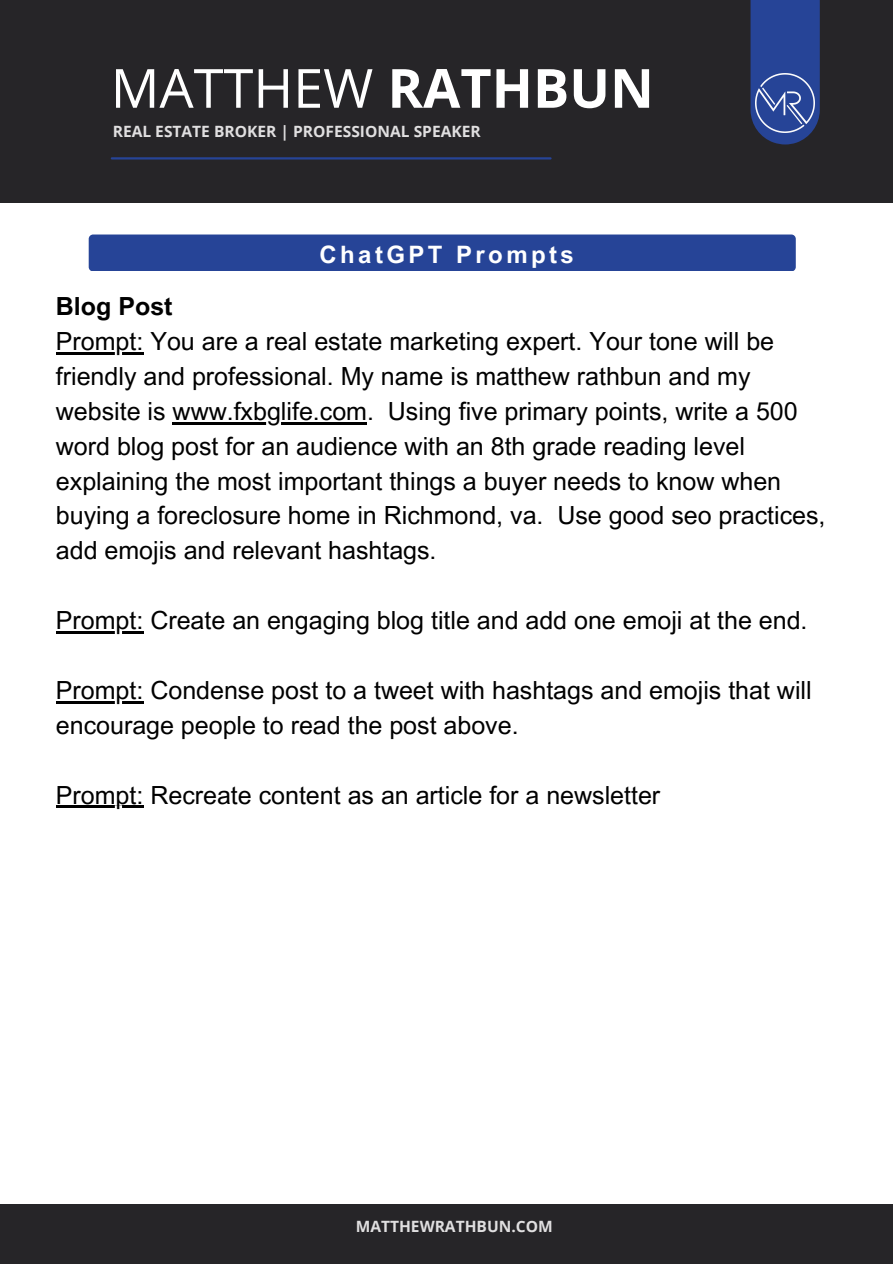
<style>
.page{position:relative;width:893px;height:1264px;background:#fff}
.page>*{position:absolute;margin:0;border:0;box-sizing:border-box;transform-origin:0 0}
.t1{font:54px "Open Sans";color:#fff}
.t2{font:25.05px/34.8px "Arial MT Pro";color:#000}
.t3{font:700 25.05px "Arial MT Pro";color:#000}
.t4{font:700 24px "Arial MT Pro";letter-spacing:.14em;color:#fff}
.t5{font:700 15.6px "Open Sans";color:#e0dfe0}
.s1{font-weight:700}
</style>
<div class="page">
<div style="left:0;top:0;width:892px;height:203px;background:#262528"></div>
<svg style="left:750px;top:0;width:69px;height:144px;background:#26418e"></svg>
<hr style="left:112px;top:157px;width:438px;height:2px;background:#264497">
<div style="left:89px;top:234px;width:706px;height:37px;background:#264497;border-radius:4px"></div>
<div style="left:0;top:1204px;width:892px;height:59px;background:#262528"></div>
<img style="left:755px;top:73px;width:59px;height:60px">
<hr style="left:56px;top:352px;width:87px;height:2px;background:#000">
<hr style="left:173px;top:422px;width:194px;height:2px;background:#000">
<hr style="left:56px;top:631px;width:87px;height:2px;background:#000">
<hr style="left:56px;top:701px;width:87px;height:2px;background:#000">
<hr style="left:56px;top:805px;width:87px;height:3px;background:#000">
<h1 class="t1" style="left:111px;top:50px;width:544px">MATTHEW <span class="s1">RATHBUN</span></h1>
<p class="t5" style="left:113px;top:121px;width:369px">REAL ESTATE BROKER | PROFESSIONAL SPEAKER</p>
<p class="t4" style="left:319px;top:245px;width:256px">ChatGPT Prompts</p>
<p class="t3" style="left:56px;top:297px;width:118px">Blog Post</p>
<p class="t2" style="left:56px;top:327px;width:771px">Prompt: You are a real estate marketing expert. Your tone will be friendly and professional. My name is matthew rathbun and my website is www.fxbglife.com. Using five primary points, write a 500 word blog post for an audience with an 8th grade reading level explaining the most important things a buyer needs to know when buying a foreclosure home in Richmond, va. Use good seo practices, add emojis and relevant hashtags.</p>
<p class="t2" style="left:56px;top:606px;width:753px">Prompt: Create an engaging blog title and add one emoji at the end.</p>
<p class="t2" style="left:56px;top:675px;width:757px">Prompt: Condense post to a tweet with hashtags and emojis that will encourage people to read the post above.</p>
<p class="t2" style="left:56px;top:780px;width:605px">Prompt: Recreate content as an article for a newsletter</p>
<p class="t5" style="left:355px;top:1214px;width:199px">MATTHEWRATHBUN.COM</p>
</div>
